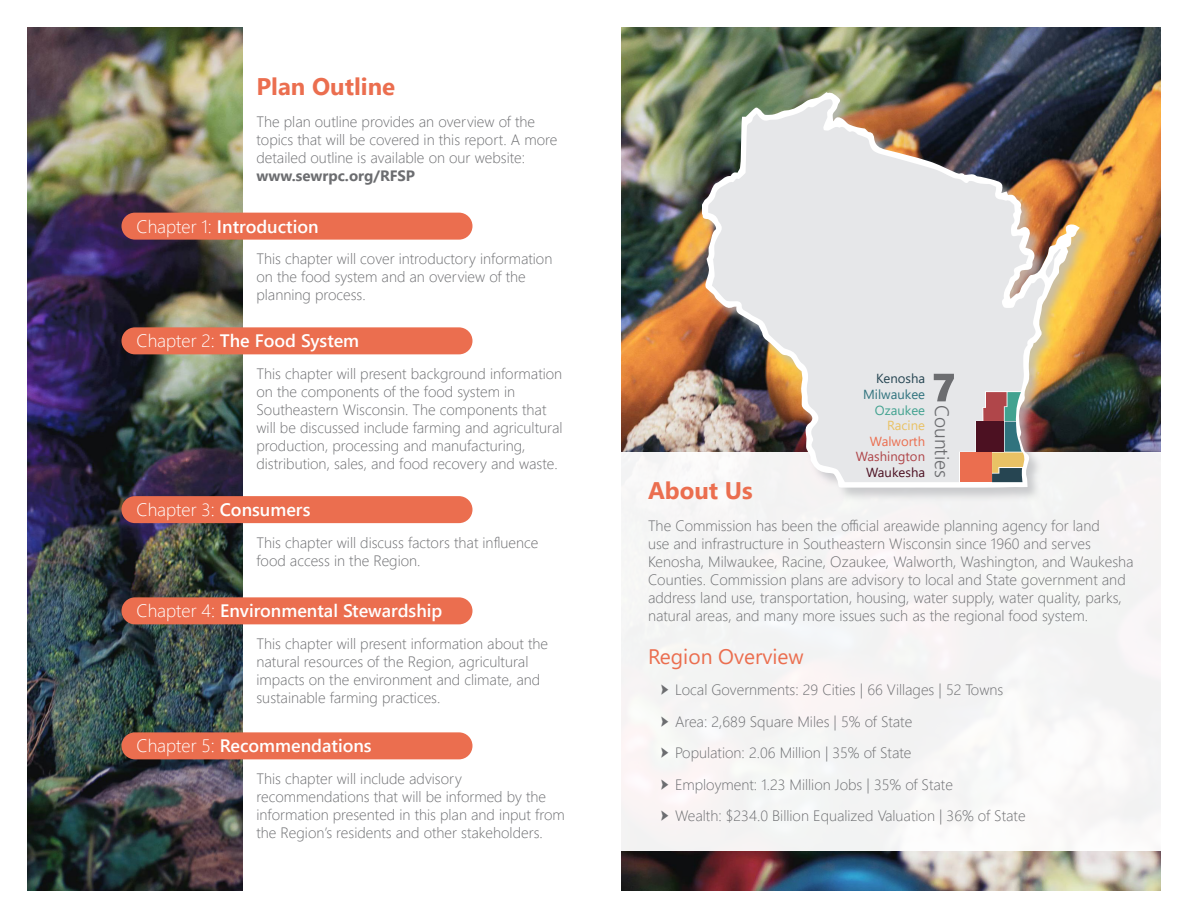
<style>
.page{position:relative;width:1188px;height:918px;background:#fff}
.page>*{position:absolute;margin:0;border:0;box-sizing:border-box;transform-origin:0 0}
.Heading_1{font:700 24px "Segoe UI";color:#eb6e4f}
.Heading_1-2{font:21px "Segoe UI";color:#eb6e4f}
.t1{font:300 19.35px "Segoe UI";color:#6c6d70}
.t2{font:600 18px "Segoe UI";color:#fff}
.t3{font:300 18px "Segoe UI";color:#fff}
.Text{font:300 15px/18px "Segoe UI";color:#6c6d70}
.t4{font:13.05px/15.6px "Segoe UI";color:#b0464a;text-align:right}
.s1{font-weight:700}
.s2{font-weight:300}
.s3{font-weight:600}
.s4{color:#264552}
.s5{color:#30737e}
.s6{color:#42a290}
.s7{color:#e9c265}
.s8{color:#eb6e4f}
.s9{color:#4c1122}
.s10{font-family:"ESRI Arrowhead";font-weight:400}
</style>
<div class="page">
<img style="left:27px;top:27px;width:216px;height:864px">
<div style="left:121px;top:213px;width:351px;height:27px;background:#eb6e4f;border-radius:14px"></div>
<div style="left:121px;top:496px;width:351px;height:27px;background:#eb6e4f;border-radius:14px"></div>
<div style="left:121px;top:327px;width:351px;height:27px;background:#eb6e4f;border-radius:14px"></div>
<div style="left:121px;top:597px;width:351px;height:27px;background:#eb6e4f;border-radius:14px"></div>
<div style="left:121px;top:732px;width:351px;height:27px;background:#eb6e4f;border-radius:14px"></div>
<img style="left:621px;top:27px;width:540px;height:864px">
<div style="left:621px;top:452px;width:540px;height:398px;background:#f5f4f4"></div>
<div style="left:701px;top:92px;width:392px;height:410px;background:#bcbdc0;opacity:.75"></div>
<img style="left:702px;top:92px;width:378px;height:396px">
<img style="left:708px;top:99px;width:338px;height:383px">
<svg style="left:1045px;top:249px;width:16px;height:29px"></svg>
<svg style="left:934px;top:374px;width:20px;height:27px"></svg>
<div style="left:977px;top:422px;width:27px;height:30px;background:#4c1122"></div>
<div style="left:960px;top:452px;width:31px;height:30px;background:#eb6e4f"></div>
<svg style="left:983px;top:392px;width:43px;height:90px"></svg>
<p class="Heading_1" style="left:256px;top:64px;width:140px">Plan Outline</p>
<p class="Text" style="left:256px;top:111px;width:302px">The plan outline provides an overview of the topics that will be covered in this report. A more detailed outline is available on our website: <span class="s1">www.sewrpc.org/RFSP</span></p>
<p class="t2" style="left:136px;top:209px;width:184px"><span class="s2">Chapter 1:</span> Introduction</p>
<p class="Text" style="left:256px;top:248px;width:297px">This chapter will cover introductory information on the food system and an overview of the planning process.</p>
<p class="t2" style="left:136px;top:324px;width:224px"><span class="s2">Chapter 2:</span> The Food System</p>
<p class="Text" style="left:256px;top:363px;width:308px">This chapter will present background information on the components of the food system in Southeastern Wisconsin. The components that will be discussed include farming and agricultural production, processing and manufacturing, distribution, sales, and food recovery and waste.</p>
<p class="t3" style="left:136px;top:493px;width:176px">Chapter 3: <span class="s3">Consumers</span></p>
<p class="Text" style="left:256px;top:532px;width:283px">This chapter will discuss factors that influence food access in the Region.</p>
<p class="t2" style="left:136px;top:594px;width:307px"><span class="s2">Chapter 4:</span> Environmental Stewardship</p>
<p class="Text" style="left:256px;top:633px;width:293px">This chapter will present information about the natural resources of the Region, agricultural impacts on the environment and climate, and sustainable farming practices.</p>
<p class="t2" style="left:136px;top:729px;width:237px"><span class="s2">Chapter 5:</span> Recommendations</p>
<p class="Text" style="left:256px;top:768px;width:310px">This chapter will include advisory recommendations that will be informed by the information presented in this plan and input from the Region’s residents and other stakeholders.</p>
<p class="t4" style="left:856px;top:370px;width:71px"><span class="s4">Kenosha<br></span><span class="s5">Milwaukee<br></span><span class="s6">Ozaukee<br></span><span class="s7">Racine<br></span><span class="s8">Walworth<br></span>Washington<br><span class="s9">Waukesha</span></p>
<p class="t1" style="left:960px;top:405px;width:74px;rotate:90deg">Counties</p>
<p class="Heading_1" style="left:648px;top:468px;width:106px">About Us</p>
<p class="Text" style="left:648px;top:515px;width:487px">The Commission has been the official areawide planning agency for land<br>use and infrastructure in Southeastern Wisconsin since 1960 and serves Kenosha, Milwaukee, Racine, Ozaukee, Walworth, Washington, and Waukesha Counties. Commission plans are advisory to local and State government and address land use, transportation, housing, water supply, water quality, parks, natural areas, and many more issues such as the regional food system.</p>
<p class="Heading_1-2" style="left:648px;top:636px;width:157px">Region Overview</p>
<p class="Text" style="left:662px;top:679px;width:343px"><span class="s10">#</span> Local Governments: 29 Cities | 66 Villages | 52 Towns</p>
<p class="Text" style="left:662px;top:711px;width:252px"><span class="s10">#</span> Area: 2,689 Square Miles | 5% of State</p>
<p class="Text" style="left:662px;top:742px;width:251px"><span class="s10">#</span> Population: 2.06 Million | 35% of State</p>
<p class="Text" style="left:662px;top:774px;width:293px"><span class="s10">#</span> Employment: 1.23 Million Jobs | 35% of State</p>
<p class="Text" style="left:662px;top:805px;width:366px"><span class="s10">#</span> Wealth: $234.0 Billion Equalized Valuation | 36% of State</p>
</div>
